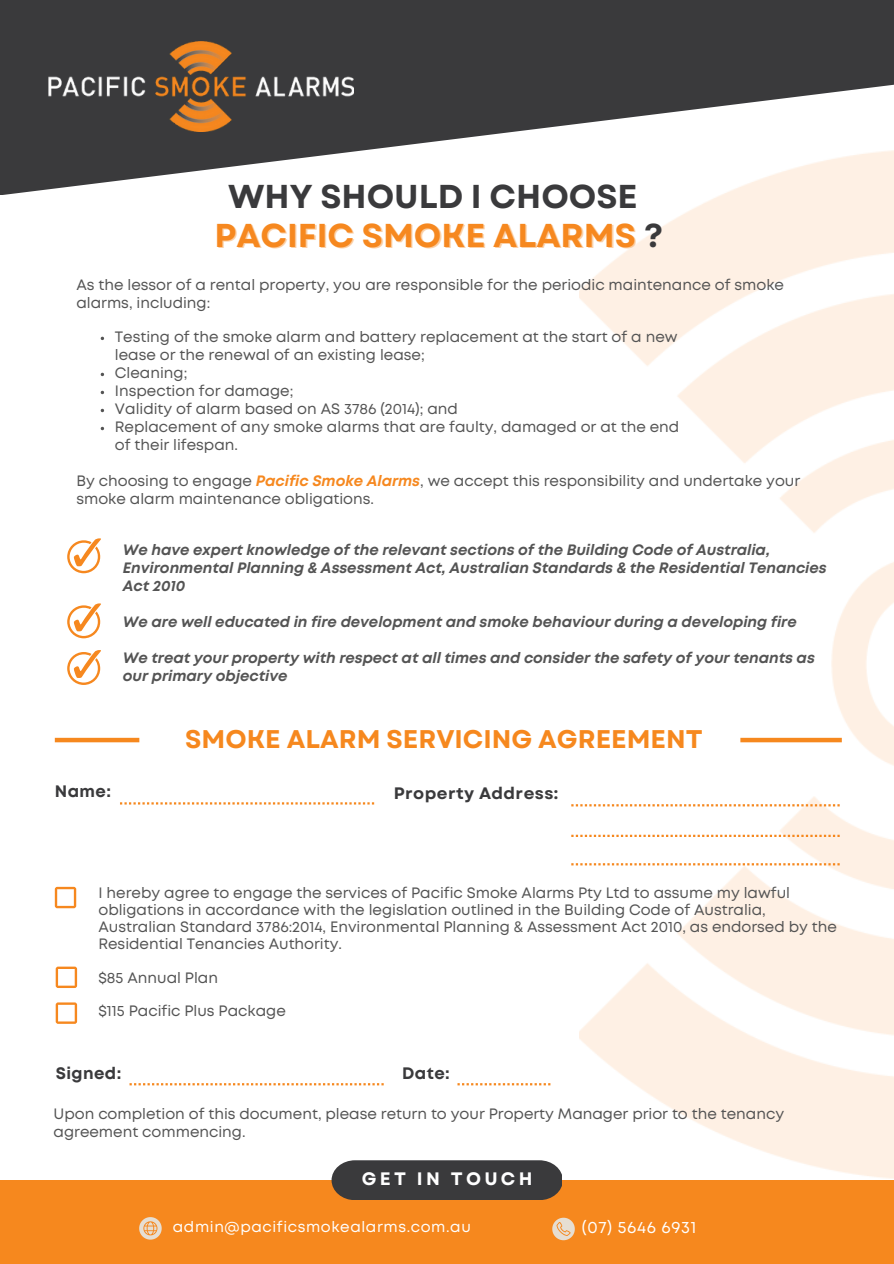
<style>
.page{position:relative;width:894px;height:1264px;background:#fff}
.page>*{position:absolute;margin:0;border:0;box-sizing:border-box;transform-origin:0 0}
.t1{font:700 33px/38.7px "Garet";color:#f6881f;text-align:center}
.t2{font:700 25.5px "Garet";color:#f6881e}
.t3{font:700 18px "Garet";letter-spacing:.185em;color:#fff}
.t4{font:700 16.5px "Mont";letter-spacing:.025em;color:#3a3a3c}
.t5{font:700 16.5px "Garet";letter-spacing:.025em;color:#3a3a3c}
.t6{font:16.5px "Mont";letter-spacing:.04em;color:#fff}
.t7{font:15px/18px "Mont";color:#545454}
.t8{font:italic 700 15px/18px "Mont";color:#545454}
.t9{font:15px "Mont";letter-spacing:.04em;color:#fff}
.s1{color:#3a3a3c}
.s2{font-weight:700;font-style:italic;color:#f6881f}
</style>
<div class="page">
<div style="left:0;top:1180px;width:893px;height:83px;background:#f6881e"></div>
<img style="left:579px;top:195px;width:314px;height:984px">
<div style="left:331px;top:1160px;width:231px;height:39px;background:#3a3a3c"></div>
<svg style="left:139px;top:1217px;width:23px;height:22px"></svg>
<svg style="left:552px;top:1217px;width:22px;height:23px"></svg>
<div style="left:740px;top:737px;width:101px;height:5px;background:#f6881e"></div>
<div style="left:55px;top:737px;width:84px;height:5px;background:#f6881e"></div>
<svg style="left:120px;top:802px;width:254px;height:2px"></svg>
<svg style="left:571px;top:804px;width:268px;height:2px"></svg>
<svg style="left:571px;top:834px;width:268px;height:3px"></svg>
<svg style="left:571px;top:863px;width:268px;height:2px"></svg>
<svg style="left:55px;top:886px;width:21px;height:22px"></svg>
<svg style="left:56px;top:966px;width:21px;height:22px"></svg>
<svg style="left:56px;top:1002px;width:21px;height:21px"></svg>
<svg style="left:129px;top:1083px;width:254px;height:2px"></svg>
<svg style="left:457px;top:1083px;width:93px;height:2px"></svg>
<svg style="left:0;top:0;width:893px;height:195px;fill:#3a3a3c"></svg>
<img style="left:48px;top:42px;width:306px;height:90px">
<svg style="left:67px;top:538px;width:34px;height:35px"></svg>
<svg style="left:67px;top:603px;width:34px;height:35px"></svg>
<svg style="left:67px;top:650px;width:34px;height:35px"></svg>
<h1 class="t1" style="left:214px;top:177px;width:450px"><span class="s1">WHY SHOULD I CHOOSE<br></span>PACIFIC SMOKE ALARMS <span class="s1">?</span></h1>
<p class="t7" style="left:76px;top:276px;width:709px">As the lessor of a rental property, you are responsible for the periodic maintenance of smoke alarms, including:</p>
<p class="t7" style="left:115px;top:329px;width:565px">Testing of the smoke alarm and battery replacement at the start of a new lease or the renewal of an existing lease;<br>Cleaning;<br>Inspection for damage;<br>Validity of alarm based on AS 3786 (2014); and<br>Replacement of any smoke alarms that are faulty, damaged or at the end of their lifespan.</p>
<p class="t7" style="left:76px;top:472px;width:725px">By choosing to engage <span class="s2">Pacific Smoke Alarms</span>, we accept this responsibility and undertake your smoke alarm maintenance obligations.</p>
<p class="t8" style="left:123px;top:542px;width:705px">We have expert knowledge of the relevant sections of the Building Code of Australia,<br>Environmental Planning &amp; Assessment Act, Australian Standards &amp; the Residential Tenancies<br>Act 2010</p>
<p class="t8" style="left:123px;top:614px;width:675px">We are well educated in fire development and smoke behaviour during a developing fire</p>
<p class="t8" style="left:123px;top:650px;width:693px">We treat your property with respect at all times and consider the safety of your tenants as our primary objective</p>
<h2 class="t2" style="left:185px;top:721px;width:518px">SMOKE ALARM SERVICING AGREEMENT</h2>
<p class="t4" style="left:55px;top:785px;width:58px">Name:</p>
<p class="t5" style="left:394px;top:781px;width:166px">Property Address:</p>
<p class="t7" style="left:98px;top:885px;width:739px;line-height:17px">I hereby agree to engage the services of Pacific Smoke Alarms Pty Ltd to assume my lawful obligations in accordance with the legislation outlined in the Building Code of Australia, Australian Standard 3786:2014, Environmental Planning &amp; Assessment Act 2010, as endorsed by the Residential Tenancies Authority.</p>
<p class="t7" style="left:98px;top:969px;width:121px">$85 Annual Plan</p>
<p class="t7" style="left:98px;top:1003px;width:189px">$115 Pacific Plus Package</p>
<p class="t4" style="left:56px;top:1067px;width:67px">Signed:</p>
<p class="t4" style="left:402px;top:1067px;width:49px">Date:</p>
<p class="t7" style="left:54px;top:1105px;width:731px">Upon completion of this document, please return to your Property Manager prior to the tenancy agreement commencing.</p>
<p class="t3" style="left:362px;top:1165px;width:172px">GET IN TOUCH</p>
<p class="t9" style="left:173px;top:1220px;width:299px">admin@pacificsmokealarms.com.au</p>
<p class="t6" style="left:581px;top:1221px;width:116px">(07) 5646 6931</p>
</div>
